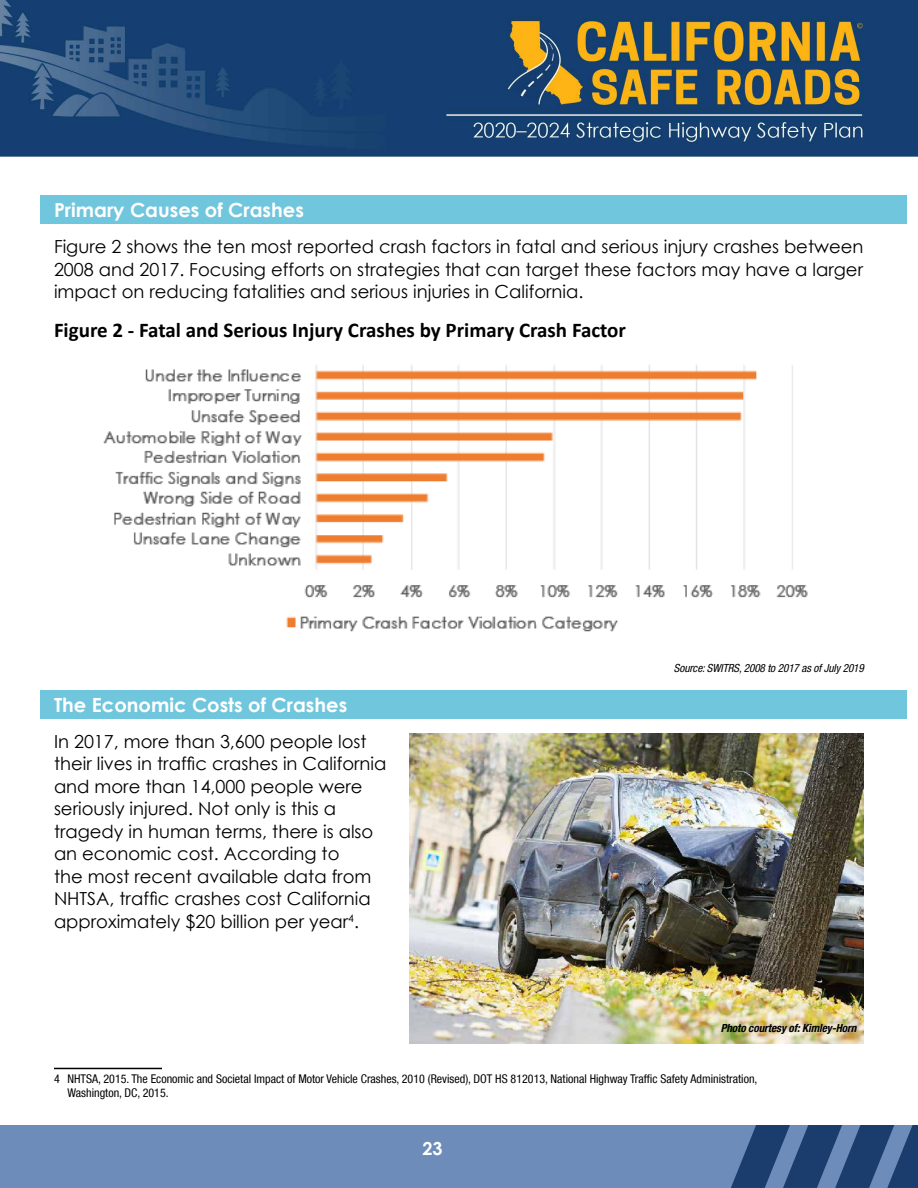
<style>
.page{position:relative;width:918px;height:1188px;background:#fff}
.page>*{position:absolute;margin:0;border:0;box-sizing:border-box;transform-origin:0 0}
.Table_and_Figures{font:700 21px "Calibri";color:#000}
.t1{font:700 19.5px "Century Gothic";color:#fff}
.Body_Copy{font:18px/22.5px "Century Gothic";color:#000;text-align:justify}
.t2{font:700 18px "Century Gothic";color:#fff}
.Body_Copy-2{font:condensed 12px/14.4px "Helvetica Neue LT Com";color:#000}
.Captions{font:italic condensed 11.25px "Helvetica Neue LT Com";letter-spacing:-.01em;color:#000}
.Captions-2{font:italic 700 condensed 11.25px "Helvetica Neue LT Com";letter-spacing:-.01em;color:#000}
</style>
<div class="page">
<div style="left:0;top:1125px;width:918px;height:63px;background:#6e8cba"></div>
<svg style="left:731px;top:1125px;width:187px;height:63px"></svg>
<img style="left:0;top:0;width:918px;height:156px">
<div style="left:40px;top:196px;width:867px;height:28px;background:#70c6dd"></div>
<div style="left:40px;top:690px;width:867px;height:29px;background:#70c6dd"></div>
<hr style="left:54px;top:1068px;width:108px;height:1px;background:#000">
<img style="left:103px;top:364px;width:705px;height:268px">
<img style="left:409px;top:733px;width:455px;height:311px">
<h3 class="t1" style="left:54px;top:195px;width:251px">Primary Causes of Crashes</h3>
<p class="Body_Copy" style="left:54px;top:235px;width:811px">Figure 2 shows the ten most reported crash factors in fatal and serious injury crashes between 2008 and 2017. Focusing efforts on strategies that can target these factors may have a larger impact on reducing fatalities and serious injuries in California.</p>
<p class="Table_and_Figures" style="left:54px;top:315px;width:574px">Figure 2 - Fatal and Serious Injury Crashes by Primary Crash Factor</p>
<h3 class="t1" style="left:54px;top:690px;width:295px">The Economic Costs of Crashes</h3>
<p class="Body_Copy" style="left:54px;top:730px;width:334px;text-align:left">In 2017, more than 3,600 people lost their lives in traffic crashes in California and more than 14,000 people were seriously injured. Not only is this a tragedy in human terms, there is also an economic cost. According to<br>the most recent available data from NHTSA, traffic crashes cost California approximately $20 billion per year<sup>4</sup>.</p>
<p class="Captions" style="left:674px;top:661px;width:192px">Source: SWITRS, 2008 to 2017 as of July 2019</p>
<p class="Captions-2" style="left:721px;top:1022px;width:137px">Photo courtesy of: Kimley-Horn</p>
<p class="Body_Copy-2" style="left:68px;top:1071px;width:692px;text-indent:-14px">4 NHTSA, 2015. The Economic and Societal Impact of Motor Vehicle Crashes, 2010 (Revised), DOT HS 812013, National Highway Traffic Safety Administration,<br>Washington, DC, 2015.</p>
<p class="t2" style="left:422px;top:1135px;width:22px">23</p>
</div>
